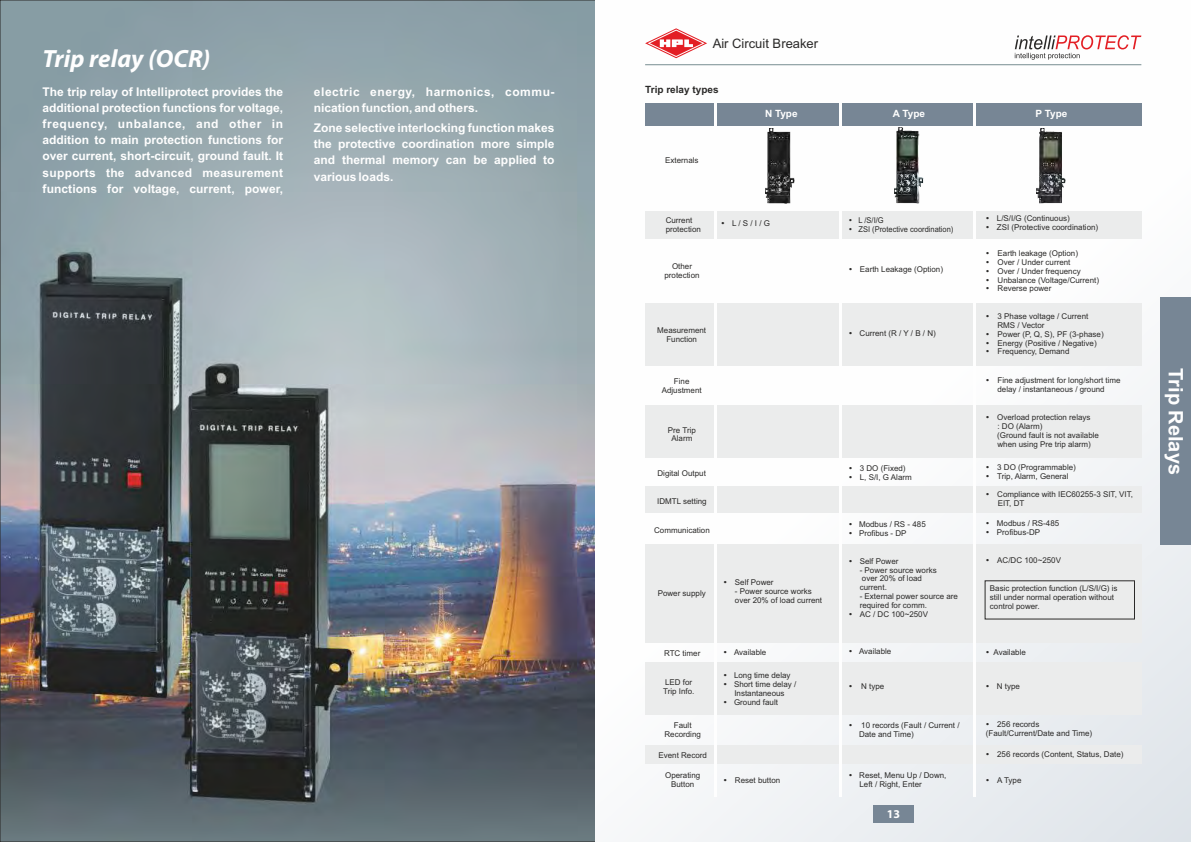
<style>
.page{position:relative;width:1191px;height:842px;background:#fff}
.page>*{position:absolute;margin:0;border:0;box-sizing:border-box;transform-origin:0 0}
.t1{font:italic 700 25px "Myriad Pro";color:#fefefe}
.t2{font:700 20px "Arial";color:#fefefe}
.t3{font:13px "Arial";color:#2b2a29}
.t4{font:700 12px/16.1px "Arial";letter-spacing:.005em;color:#fefefe;text-align:justify}
.t5{font:700 12px/16.1px "Arial";letter-spacing:.045em;color:#fefefe}
.t6{font:700 12px "Myriad Pro";color:#fefefe}
.t7{font:700 10px "Arial";color:#fefefe}
.t8{font:700 10px "Arial";color:#2b2a29}
.t9{font:8px/8.9px "Arial";color:#2b2a29}
.t10{font:8px/8.9px "Arial";color:#2b2a29;scale:.94 1}
</style>
<div class="page">
<img style="left:2px;top:2px;width:593px;height:838px">
<div style="left:595px;top:0;width:596px;height:842px;background:linear-gradient(to bottom,#fff,#eef1f3)"></div>
<div style="left:1160px;top:297px;width:31px;height:248px;background:#778695"></div>
<div style="left:873px;top:805px;width:40px;height:18px;background:#778695"></div>
<svg style="left:645px;top:28px;width:62px;height:30px"></svg>
<hr style="left:645px;top:64px;width:496px;height:1px;background:#778d91">
<svg style="left:1014px;top:35px;width:127px;height:25px"></svg>
<div style="left:645px;top:103px;width:496px;height:23px;background:#778695"></div>
<div style="left:645px;top:211px;width:496px;height:28px;background:#ebecec"></div>
<div style="left:645px;top:303px;width:496px;height:62px;background:#ebecec"></div>
<div style="left:645px;top:405px;width:496px;height:53px;background:#ebecec"></div>
<div style="left:645px;top:487px;width:496px;height:26px;background:#ebecec"></div>
<div style="left:645px;top:544px;width:496px;height:99px;background:#ebecec"></div>
<div style="left:645px;top:662px;width:496px;height:52px;background:#ebecec"></div>
<div style="left:645px;top:745px;width:496px;height:19px;background:#ebecec"></div>
<hr style="left:713px;top:103px;width:3px;height:693px;background:#fefefe">
<hr style="left:839px;top:103px;width:3px;height:693px;background:#fefefe">
<hr style="left:973px;top:103px;width:3px;height:693px;background:#fefefe">
<img style="left:894px;top:128px;width:29px;height:75px">
<img style="left:1036px;top:129px;width:29px;height:74px">
<img style="left:765px;top:129px;width:29px;height:74px">
<h1 class="t1" style="left:43px;top:49px;width:169px">Trip relay (OCR)</h1>
<p class="t4" style="left:43px;top:85px;width:242px">The trip relay of Intelliprotect provides the additional protection functions for voltage, frequency, unbalance, and other in addition to main protection functions for over current, short-circuit, ground fault. It supports the advanced measurement functions for voltage, current, power,</p>
<h3 class="t5" style="left:314px;top:85px;width:242px">electric energy, harmonics, commu&shy;nication function, and others.</h3>
<h3 class="t4" style="left:314px;top:121px;width:242px">Zone selective interlocking function makes the protective coordination more simple and thermal memory can be applied to various loads.</h3>
<h3 class="t3" style="left:712px;top:38px;width:107px">Air Circuit Breaker</h3>
<p class="t8" style="left:645px;top:86px;width:75px">Trip relay types</p>
<p class="t9" style="left:665px;top:157px;width:35px">Externals</p>
<p class="t7" style="left:765px;top:110px;width:34px">N Type</p>
<p class="t7" style="left:893px;top:110px;width:34px">A Type</p>
<p class="t7" style="left:1035px;top:110px;width:33px">P Type</p>
<p class="t9" style="left:666px;top:216px;width:37px">Current protection</p>
<p class="t9" style="left:732px;top:220px;width:39px">L / S / I / G</p>
<p class="t10" style="left:858px;top:216px;width:102px">L /S/I/G<br>ZSI (Protective coordination)</p>
<p class="t9" style="left:664px;top:262px;width:37px;text-align:center">Other protection</p>
<p class="t9" style="left:860px;top:266px;width:85px">Earth Leakage (Option)</p>
<p class="t9" style="left:657px;top:327px;width:50px;text-align:center">Measurement<br>Function</p>
<p class="t9" style="left:859px;top:330px;width:78px">Current (R / Y / B / N)</p>
<p class="t9" style="left:662px;top:378px;width:42px;text-align:center">Fine<br>Adjustment</p>
<p class="t9" style="left:668px;top:426px;width:30px;text-align:center">Pre Trip<br>Alarm</p>
<p class="t9" style="left:997px;top:214px;width:103px">L/S/I/G (Continuous)<br>ZSI (Protective coordination)</p>
<p class="t9" style="left:997px;top:249px;width:103px">Earth leakage (Option)<br>Over / Under current<br>Over / Under frequency<br>Unbalance (Voltage/Current)<br>Reverse power</p>
<p class="t9" style="left:997px;top:312px;width:108px">3 Phase voltage / Current<br>RMS / Vector<br>Power (P, Q, S), PF (3-phase)<br>Energy (Positive / Negative)<br>Frequency, Demand</p>
<p class="t9" style="left:997px;top:377px;width:125px">Fine adjustment for long/short time delay / instantaneous / ground</p>
<p class="t9" style="left:997px;top:413px;width:103px">Overload protection relays<br>: DO (Alarm)<br>(Ground fault is not available when using Pre trip alarm)</p>
<p class="t9" style="left:997px;top:463px;width:80px">3 DO (Programmable)<br>Trip, Alarm, General</p>
<p class="t9" style="left:997px;top:520px;width:64px">Modbus / RS-485<br>Profibus-DP</p>
<p class="t9" style="left:859px;top:465px;width:54px">3 DO (Fixed)<br>L, S/I, G Alarm</p>
<p class="t9" style="left:859px;top:520px;width:68px">Modbus / RS - 485<br>Profibus - DP</p>
<p class="t9" style="left:657px;top:470px;width:50px">Digital Output</p>
<p class="t9" style="left:657px;top:497px;width:51px">IDMTL setting</p>
<p class="t9" style="left:997px;top:490px;width:137px">Compliance with IEC60255-3 SIT, VIT,<br>EIT, DT</p>
<p class="t9" style="left:654px;top:526px;width:57px">Communication</p>
<p class="t9" style="left:658px;top:590px;width:50px">Power supply</p>
<p class="t9" style="left:735px;top:579px;width:40px">Self Power</p>
<p class="t9" style="left:735px;top:588px;width:89px">- Power source works over 20% of load current</p>
<p class="t9" style="left:859px;top:557px;width:40px">Self Power</p>
<p class="t9" style="left:859px;top:566px;width:78px">- Power source works over 20% of load current.</p>
<p class="t9" style="left:859px;top:593px;width:100px">- External power source are required for comm.<br>AC / DC 100~250V</p>
<p class="t9" style="left:664px;top:649px;width:38px">RTC timer</p>
<p class="t9" style="left:859px;top:647px;width:34px">Available</p>
<p class="t9" style="left:734px;top:648px;width:34px">Available</p>
<p class="t9" style="left:997px;top:556px;width:65px">AC/DC 100~250V</p>
<p class="t9" style="left:990px;top:585px;width:129px">Basic protection function (L/S/I/G) is still under normal operation without control power.</p>
<p class="t9" style="left:993px;top:648px;width:34px">Available</p>
<p class="t9" style="left:663px;top:678px;width:33px">LED for<br>Trip Info.</p>
<p class="t9" style="left:734px;top:671px;width:64px">Long time delay<br>Short time delay /<br>Instantaneous<br>Ground fault</p>
<p class="t9" style="left:861px;top:682px;width:25px">N type</p>
<p class="t9" style="left:997px;top:683px;width:25px">N type</p>
<p class="t9" style="left:986px;top:720px;width:108px;text-indent:11px">256 records (Fault/Current/Date and Time)</p>
<p class="t9" style="left:997px;top:776px;width:26px">A Type</p>
<p class="t9" style="left:664px;top:722px;width:38px;text-align:center">Fault<br>Recording</p>
<p class="t9" style="left:665px;top:771px;width:37px;text-align:center">Operating<br>Button</p>
<p class="t9" style="left:859px;top:722px;width:102px">10 records (Fault / Current /<br>Date and Time)</p>
<p class="t9" style="left:658px;top:752px;width:50px">Event Record</p>
<p class="t9" style="left:997px;top:751px;width:128px">256 records (Content, Status, Date)</p>
<p class="t9" style="left:859px;top:771px;width:89px">Reset, Menu Up / Down,<br>Left / Right, Enter</p>
<p class="t9" style="left:735px;top:776px;width:47px">Reset button</p>
<h3 class="t6" style="left:886px;top:809px;width:15px">13</h3>
<h2 class="t2" style="left:1183px;top:368px;width:108px;rotate:90deg">Trip Relays</h2>
</div>
